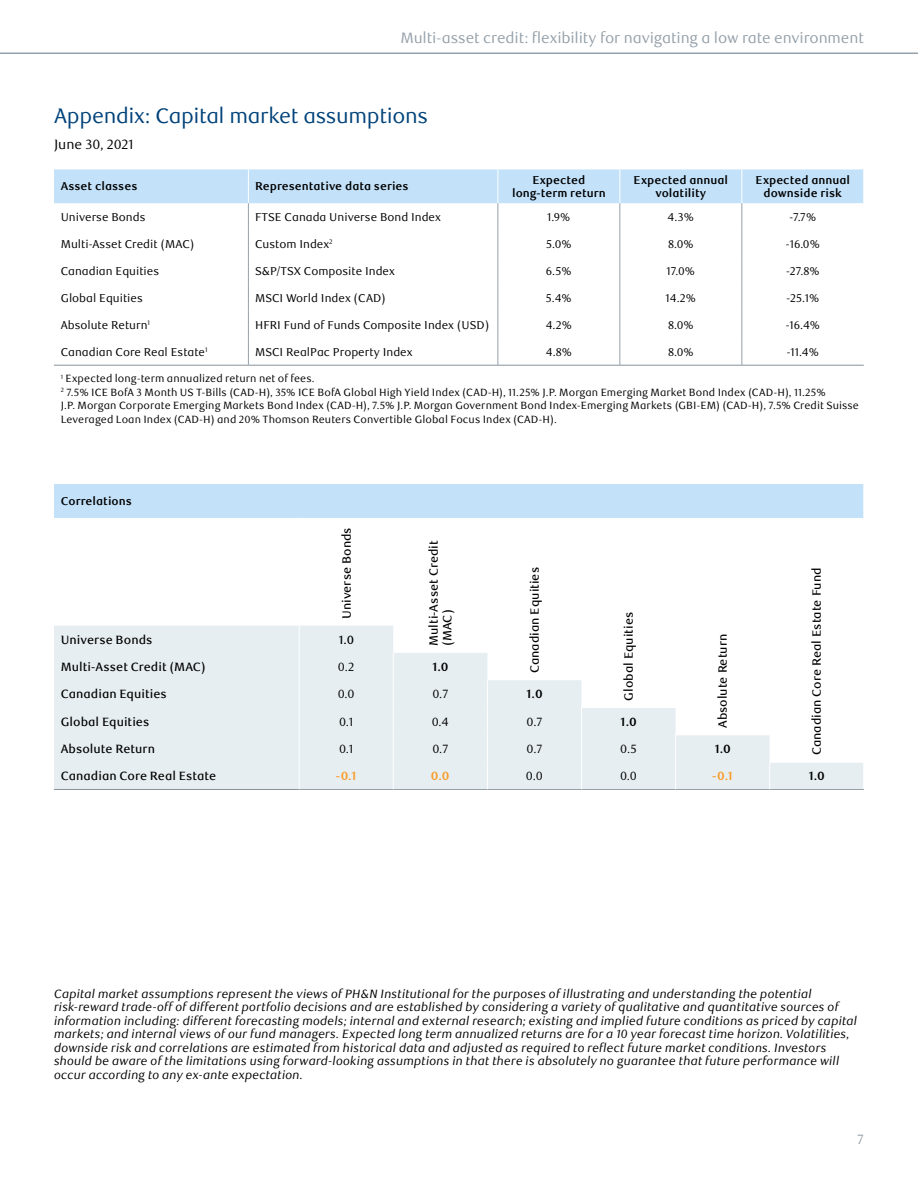
<style>
.page{position:relative;width:918px;height:1188px;background:#fff}
.page>*{position:absolute;margin:0;border:0;box-sizing:border-box;transform-origin:0 0}
.Secondary_Headline{font:21px "RBC Text";letter-spacing:-.015em;color:#00427a}
.t1{font:15px "RBC Text";letter-spacing:-.01em;color:#95a0a9}
.Chart_Subtitle{font:13.5px "RBC Text";letter-spacing:-.005em;color:#000}
.t2{font:13.5px "RBC Text";color:#95a0a9}
.Chart_Table_footnote{font:italic 12px/13.5px "RBC Text";color:#000}
.t3{font:500 12px/13.5px "RBC Text";color:#000}
.t4{font:12px "RBC Text";color:#000}
.t5{font:700 12px "RBC Text";color:#000}
.t6{font:700 12px "RBC Text";color:#f99b28}
.t7{font:11.4px "RBC Text";color:#000}
.t8{font:700 11.4px/13.5px "RBC Text";color:#000;text-align:center}
.Chart_Table_footnote-2{font:10.5px/13.5px "RBC Text";letter-spacing:.01em;color:#000}
</style>
<div class="page">
<hr style="left:0;top:52px;width:918px;height:2px;background:#95a0a9">
<svg style="left:54px;top:169px;width:810px;height:196px"></svg>
<hr style="left:54px;top:365px;width:194px;height:1px;background:#899299">
<hr style="left:248px;top:365px;width:250px;height:1px;background:#899299">
<hr style="left:498px;top:365px;width:122px;height:1px;background:#899299">
<hr style="left:620px;top:365px;width:122px;height:1px;background:#899299">
<hr style="left:742px;top:365px;width:122px;height:1px;background:#899299">
<div style="left:54px;top:484px;width:810px;height:34px;background:#c3e2fa"></div>
<svg style="left:54px;top:626px;width:809px;height:163px;fill:#e7eef1"></svg>
<hr style="left:54px;top:789px;width:245px;height:1px;background:#899299">
<hr style="left:299px;top:789px;width:94px;height:1px;background:#95a0a9">
<hr style="left:393px;top:789px;width:94px;height:1px;background:#95a0a9">
<hr style="left:581px;top:707px;width:95px;height:1px;background:#fff">
<hr style="left:675px;top:735px;width:95px;height:1px;background:#fff">
<hr style="left:769px;top:762px;width:95px;height:1px;background:#fff">
<hr style="left:487px;top:789px;width:94px;height:1px;background:#95a0a9">
<hr style="left:581px;top:789px;width:95px;height:1px;background:#95a0a9">
<hr style="left:676px;top:789px;width:94px;height:1px;background:#95a0a9">
<hr style="left:770px;top:789px;width:94px;height:1px;background:#95a0a9">
<svg style="left:299px;top:626px;width:1px;height:163px"></svg>
<svg style="left:393px;top:653px;width:1px;height:136px"></svg>
<svg style="left:487px;top:680px;width:1px;height:109px"></svg>
<svg style="left:675px;top:736px;width:1px;height:53px"></svg>
<svg style="left:769px;top:763px;width:1px;height:26px"></svg>
<svg style="left:581px;top:708px;width:1px;height:81px"></svg>
<p class="t1" style="left:400px;top:29px;width:465px">Multi-asset credit: flexibility for navigating a low rate environment</p>
<p class="Secondary_Headline" style="left:54px;top:104px;width:376px">Appendix: Capital market assumptions</p>
<p class="Chart_Subtitle" style="left:54px;top:136px;width:81px">June 30, 2021</p>
<p class="t8" style="left:61px;top:180px;width:78px">Asset classes</p>
<p class="t8" style="left:255px;top:180px;width:155px">Representative data series</p>
<p class="t8" style="left:512px;top:173px;width:95px">Expected long-term return</p>
<p class="t8" style="left:634px;top:173px;width:96px">Expected annual volatility</p>
<p class="t8" style="left:756px;top:173px;width:96px">Expected annual downside risk</p>
<p class="t7" style="left:61px;top:210px;width:86px">Universe Bonds</p>
<p class="t7" style="left:255px;top:210px;width:187px">FTSE Canada Universe Bond Index</p>
<p class="t7" style="left:547px;top:210px;width:25px">1.9%</p>
<p class="t7" style="left:668px;top:210px;width:28px">4.3%</p>
<p class="t7" style="left:789px;top:210px;width:28px">-7.7%</p>
<p class="t7" style="left:61px;top:237px;width:135px">Multi-Asset Credit (MAC)</p>
<p class="t7" style="left:255px;top:237px;width:79px">Custom Index<sup>2</sup></p>
<p class="t7" style="left:546px;top:237px;width:27px">5.0%</p>
<p class="t7" style="left:668px;top:237px;width:27px">8.0%</p>
<p class="t7" style="left:786px;top:237px;width:35px">-16.0%</p>
<p class="t7" style="left:61px;top:264px;width:100px">Canadian Equities</p>
<p class="t7" style="left:255px;top:264px;width:141px">S&amp;P/TSX Composite Index</p>
<p class="t7" style="left:546px;top:264px;width:27px">6.5%</p>
<p class="t7" style="left:667px;top:264px;width:30px">17.0%</p>
<p class="t7" style="left:786px;top:264px;width:35px">-27.8%</p>
<p class="t7" style="left:61px;top:291px;width:84px">Global Equities</p>
<p class="t7" style="left:255px;top:291px;width:132px">MSCI World Index (CAD)</p>
<p class="t7" style="left:546px;top:291px;width:27px">5.4%</p>
<p class="t7" style="left:666px;top:291px;width:32px">14.2%</p>
<p class="t7" style="left:787px;top:291px;width:34px">-25.1%</p>
<p class="t7" style="left:61px;top:318px;width:91px">Absolute Return<sup>1</sup></p>
<p class="t7" style="left:255px;top:318px;width:236px">HFRI Fund of Funds Composite Index (USD)</p>
<p class="t7" style="left:546px;top:318px;width:28px">4.2%</p>
<p class="t7" style="left:668px;top:318px;width:27px">8.0%</p>
<p class="t7" style="left:786px;top:318px;width:36px">-16.4%</p>
<p class="t7" style="left:61px;top:345px;width:148px">Canadian Core Real Estate<sup>1</sup></p>
<p class="t7" style="left:255px;top:345px;width:159px">MSCI RealPac Property Index</p>
<p class="t7" style="left:546px;top:345px;width:28px">4.8%</p>
<p class="t7" style="left:668px;top:345px;width:27px">8.0%</p>
<p class="t7" style="left:787px;top:345px;width:34px">-11.4%</p>
<p class="Chart_Table_footnote-2" style="left:61px;top:372px;width:255px"><sup>1</sup> Expected long-term annualized return net of fees.</p>
<p class="Chart_Table_footnote-2" style="left:61px;top:386px;width:800px"><sup>2</sup> 7.5% ICE BofA 3 Month US T-Bills (CAD-H), 35% ICE BofA Global High Yield Index (CAD-H), 11.25% J.P. Morgan Emerging Market Bond Index (CAD-H), 11.25%<br>J.P. Morgan Corporate Emerging Markets Bond Index (CAD-H), 7.5% J.P. Morgan Government Bond Index-Emerging Markets (GBI-EM) (CAD-H), 7.5% Credit Suisse<br>Leveraged Loan Index (CAD-H) and 20% Thomson Reuters Convertible Global Focus Index (CAD-H).</p>
<p class="t8" style="left:61px;top:494px;width:73px">Correlations</p>
<p class="t3" style="left:340px;top:619px;width:93px;rotate:-90deg">Universe Bonds</p>
<p class="t3" style="left:427px;top:646px;width:107px;rotate:-90deg">Multi-Asset Credit (MAC)</p>
<p class="t3" style="left:528px;top:673px;width:108px;rotate:-90deg">Canadian Equities</p>
<p class="t3" style="left:810px;top:755px;width:189px;rotate:-90deg">Canadian Core Real Estate Fund</p>
<p class="t3" style="left:622px;top:701px;width:90px;rotate:-90deg">Global Equities</p>
<p class="t3" style="left:61px;top:633px;width:93px">Universe Bonds</p>
<p class="t3" style="left:339px;top:633px;width:17px">1.0</p>
<p class="t3" style="left:61px;top:660px;width:146px">Multi-Asset Credit (MAC)</p>
<p class="t4" style="left:338px;top:660px;width:18px">0.2</p>
<p class="t5" style="left:432px;top:660px;width:18px">1.0</p>
<p class="t3" style="left:61px;top:688px;width:108px">Canadian Equities</p>
<p class="t4" style="left:338px;top:687px;width:18px">0.0</p>
<p class="t4" style="left:432px;top:687px;width:17px">0.7</p>
<p class="t5" style="left:527px;top:687px;width:18px">1.0</p>
<p class="t3" style="left:61px;top:715px;width:90px">Global Equities</p>
<p class="t4" style="left:339px;top:714px;width:16px">0.1</p>
<p class="t4" style="left:432px;top:714px;width:19px">0.4</p>
<p class="t4" style="left:526px;top:714px;width:17px">0.7</p>
<p class="t5" style="left:621px;top:714px;width:18px">1.0</p>
<p class="t3" style="left:61px;top:742px;width:96px">Absolute Return</p>
<p class="t4" style="left:339px;top:742px;width:16px">0.1</p>
<p class="t4" style="left:432px;top:742px;width:17px">0.7</p>
<p class="t4" style="left:526px;top:742px;width:17px">0.7</p>
<p class="t4" style="left:620px;top:742px;width:18px">0.5</p>
<p class="t5" style="left:715px;top:742px;width:18px">1.0</p>
<p class="t3" style="left:61px;top:770px;width:157px">Canadian Core Real Estate</p>
<p class="t6" style="left:336px;top:769px;width:22px">-0.1</p>
<p class="t6" style="left:431px;top:769px;width:20px">0.0</p>
<p class="t4" style="left:526px;top:769px;width:18px">0.0</p>
<p class="t4" style="left:620px;top:769px;width:18px">0.0</p>
<p class="t6" style="left:712px;top:769px;width:22px">-0.1</p>
<p class="t5" style="left:809px;top:769px;width:18px">1.0</p>
<p class="t3" style="left:716px;top:728px;width:96px;rotate:-90deg">Absolute Return</p>
<p class="Chart_Table_footnote" style="left:54px;top:987px;width:805px">Capital market assumptions represent the views of PH&amp;N Institutional for the purposes of illustrating and understanding the potential risk-reward trade-off of different portfolio decisions and are established by considering a variety of qualitative and quantitative sources of information including: different forecasting models; internal and external research; existing and implied future conditions as priced by capital markets; and internal views of our fund managers. Expected long term annualized returns are for a 10 year forecast time horizon. Volatilities, downside risk and correlations are estimated from historical data and adjusted as required to reflect future market conditions. Investors should be aware of the limitations using forward-looking assumptions in that there is absolutely no guarantee that future performance will occur according to any ex-ante expectation.</p>
<p class="t2" style="left:857px;top:1131px;width:8px">7</p>
</div>
